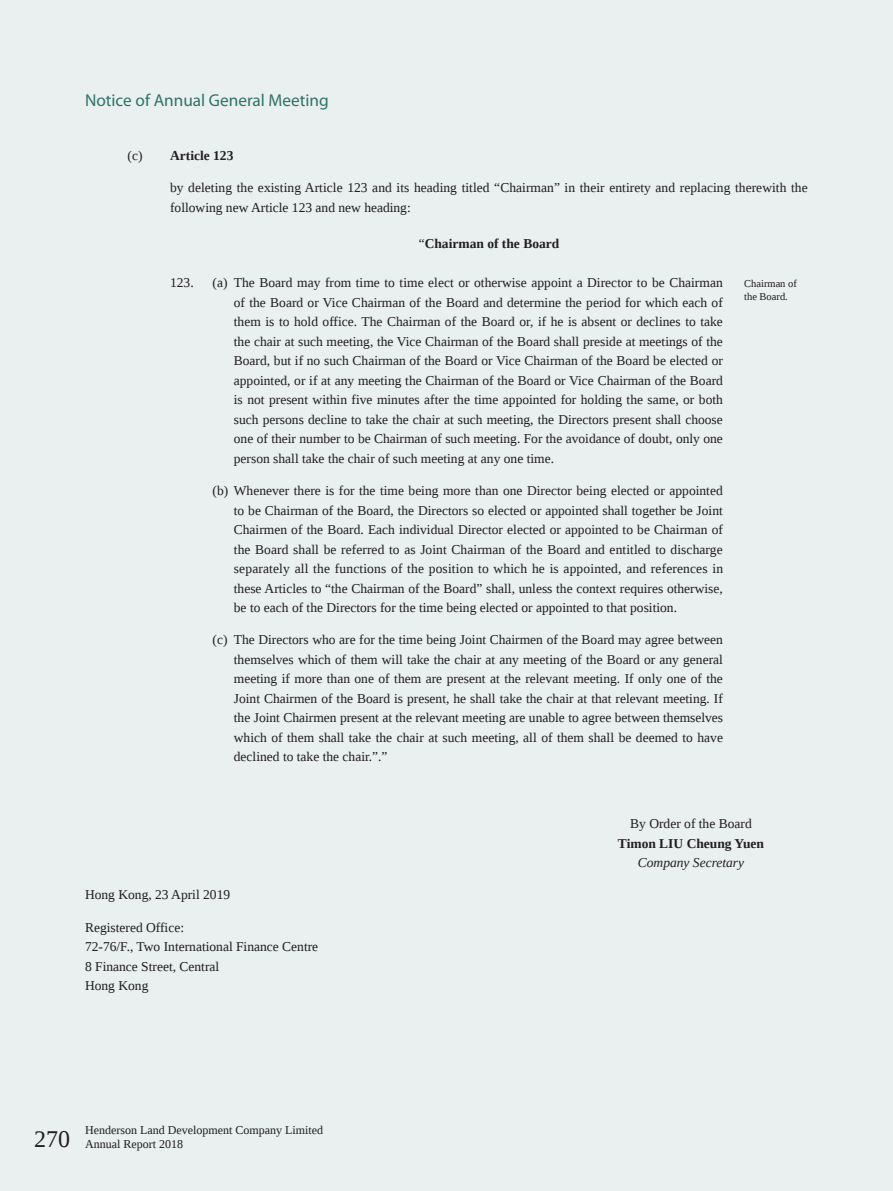
<style>
.page{position:relative;width:893px;height:1191px;background:#eaf0ef}
.page>*{position:absolute;margin:0;border:0;box-sizing:border-box;transform-origin:0 0}
.t1{font:17.25px "Myriad Pro";color:#2e7369}
.t2{font:13.5px/19.5px "Liberation Serif";color:#231f20;text-align:justify}
.t3{font:700 13.5px "Liberation Serif";color:#231f20}
.t4{font:italic 13.5px "Liberation Serif";color:#231f20}
.t5{font:12px/14.2px "Liberation Serif";color:#231f20}
.t6{font:10.5px/13.5px "Liberation Serif";color:#231f20}
.s1{font-weight:400}
.s2{font-size:24px}
</style>
<div class="page">
<p class="t1" style="left:85px;top:89px;width:245px">Notice of Annual General Meeting</p>
<p class="t3" style="left:128px;top:146px;width:107px"><span class="s1">(c)</span> Article 123</p>
<p class="t2" style="left:170px;top:178px;width:639px">by deleting the existing Article 123 and its heading titled “Chairman” in their entirety and replacing therewith the following new Article 123 and new heading:</p>
<p class="t3" style="left:419px;top:235px;width:142px"><span class="s1">“</span>Chairman of the Board</p>
<p class="t2" style="left:170px;top:273px;width:25px">123.</p>
<p class="t2" style="left:234px;top:273px;width:491px;text-indent:-21px">(a) The Board may from time to time elect or otherwise appoint a Director to be Chairman of the Board or Vice Chairman of the Board and determine the period for which each of them is to hold office. The Chairman of the Board or, if he is absent or declines to take the chair at such meeting, the Vice Chairman of the Board shall preside at meetings of the Board, but if no such Chairman of the Board or Vice Chairman of the Board be elected or appointed, or if at any meeting the Chairman of the Board or Vice Chairman of the Board is not present within five minutes after the time appointed for holding the same, or both such persons decline to take the chair at such meeting, the Directors present shall choose one of their number to be Chairman of such meeting. For the avoidance of doubt, only one person shall take the chair of such meeting at any one time.</p>
<p class="t2" style="left:234px;top:481px;width:491px;text-indent:-21px">(b) Whenever there is for the time being more than one Director being elected or appointed to be Chairman of the Board, the Directors so elected or appointed shall together be Joint Chairmen of the Board. Each individual Director elected or appointed to be Chairman of the Board shall be referred to as Joint Chairman of the Board and entitled to discharge separately all the functions of the position to which he is appointed, and references in these Articles to “the Chairman of the Board” shall, unless the context requires otherwise, be to each of the Directors for the time being elected or appointed to that position.</p>
<p class="t2" style="left:234px;top:630px;width:491px;text-indent:-21px">(c) The Directors who are for the time being Joint Chairmen of the Board may agree between themselves which of them will take the chair at any meeting of the Board or any general meeting if more than one of them are present at the relevant meeting. If only one of the Joint Chairmen of the Board is present, he shall take the chair at that relevant meeting. If the Joint Chairmen present at the relevant meeting are unable to agree between themselves which of them shall take the chair at such meeting, all of them shall be deemed to have declined to take the chair.”.”</p>
<p class="t6" style="left:744px;top:277px;width:54px">Chairman of the Board.</p>
<p class="t2" style="left:85px;top:885px;width:147px">Hong Kong, 23 April 2019</p>
<p class="t2" style="left:85px;top:917px;width:235px;text-align:left">Registered Office:<br>72-76/F., Two International Finance Centre<br>8 Finance Street, Central<br>Hong Kong</p>
<p class="t5" style="left:34px;top:1123px;width:290px;text-indent:51px">Henderson Land Development Company Limited<br><span class="s2">270</span> Annual Report 2018</p>
<p class="t2" style="left:630px;top:813px;width:123px">By Order of the Board</p>
<p class="t3" style="left:618px;top:834px;width:148px">Timon LIU Cheung Yuen</p>
<p class="t4" style="left:638px;top:853px;width:108px">Company Secretary</p>
</div>
